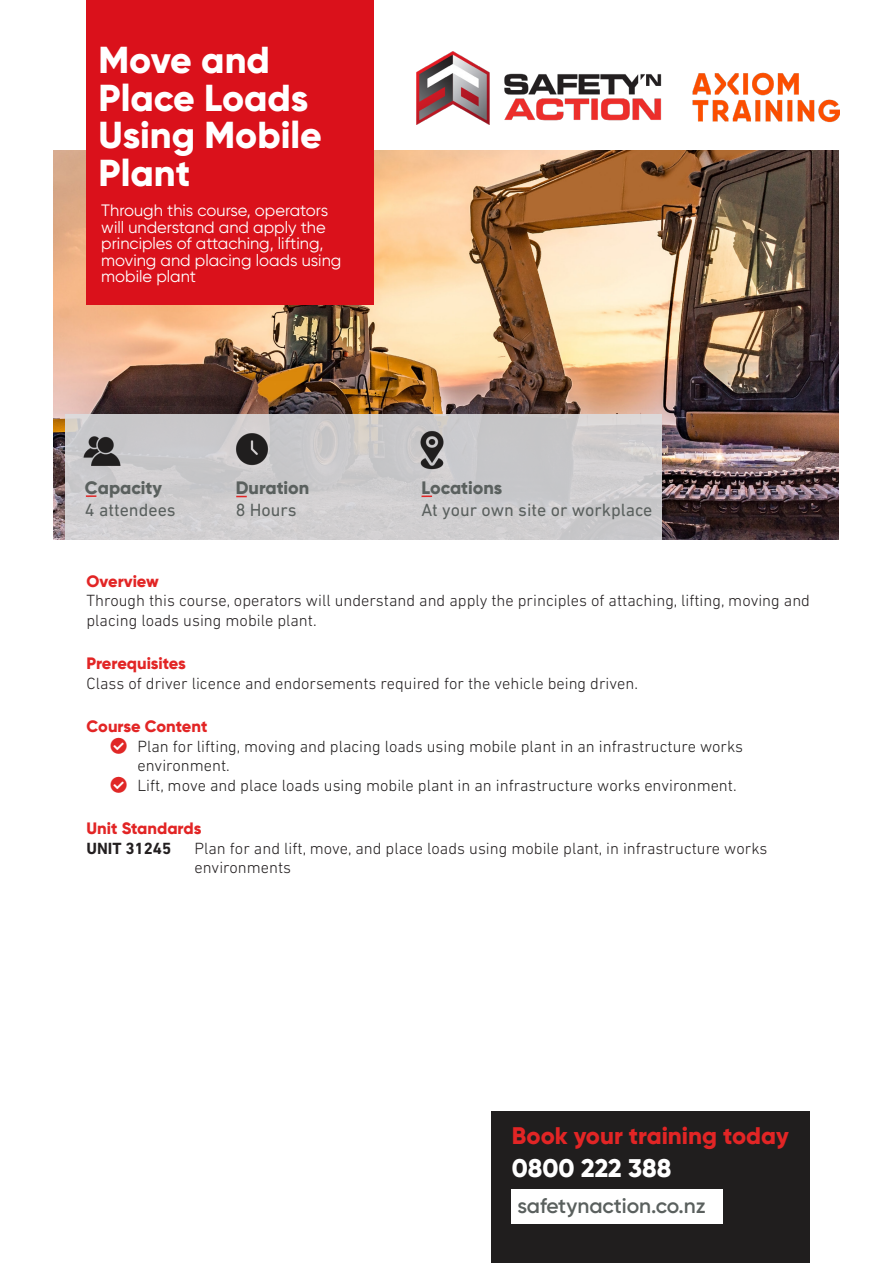
<style>
.page{position:relative;width:893px;height:1263px;background:#fff}
.page>*{position:absolute;margin:0;border:0;box-sizing:border-box;transform-origin:0 0}
.t1{font:800 37.5px/37.5px "Gilroy";color:#fff}
.Content_Source_Sans_7_Gray{font:800 25.5px "Gilroy";color:#fff}
.Book_your_training_today{font:800 24px "Gilroy";color:#e22525}
.Content_Titillium_23_Bold_White{font:600 21px "Gilroy";color:#5a605e}
.Content_Source_Sans_6_Gray{font:18px "DIN Next LT Pro";color:#5a605e}
.Content_Source_Sans_6_Gray-2{font:800 18px "Gilroy";color:#5a605e}
.t2{font:300 16.5px/19.5px "DIN Next LT Pro";color:#231f20}
.t3{font:300 16.5px/19.5px "DIN Next LT Pro";color:#201e1e}
.Content_Titillium_11_SBold_Blue{font:16.5px/16.5px "Gilroy";color:#fff}
.Subheadings{font:800 16.5px "Gilroy";color:#e22525}
.t4{font:700 16.5px "DIN Next LT Pro";color:#231f20}
</style>
<div class="page">
<div style="left:491px;top:1111px;width:318px;height:152px;background:#201e1e"></div>
<img style="left:53px;top:150px;width:786px;height:389px">
<div style="left:87px;top:0;width:287px;height:304px;background:#da111b"></div>
<svg style="left:65px;top:414px;width:597px;height:11px;background:#cdcbcc"></svg>
<img style="left:65px;top:425px;width:597px;height:115px">
<img style="left:409px;top:428px;width:46px;height:43px">
<img style="left:235px;top:432px;width:34px;height:34px">
<img style="left:79px;top:429px;width:46px;height:45px">
<svg style="left:86px;top:495px;width:10px;height:2px"></svg>
<div style="left:512px;top:1189px;width:211px;height:34px;background:#fff"></div>
<img style="left:416px;top:52px;width:424px;height:72px">
<p class="t1" style="left:99px;top:41px;width:225px">Move and<br>Place Loads<br>Using Mobile<br>Plant</p>
<p class="Content_Titillium_11_SBold_Blue" style="left:101px;top:202px;width:242px">Through this course, operators will understand and apply the principles of attaching, lifting, moving and placing loads using mobile plant</p>
<p class="Content_Source_Sans_6_Gray-2" style="left:85px;top:476px;width:79px">Capacity</p>
<p class="Content_Source_Sans_6_Gray" style="left:85px;top:499px;width:92px">4 attendees</p>
<p class="Content_Source_Sans_6_Gray-2" style="left:236px;top:476px;width:75px">Duration</p>
<p class="Content_Source_Sans_6_Gray" style="left:236px;top:499px;width:62px">8 Hours</p>
<p class="Content_Source_Sans_6_Gray-2" style="left:422px;top:476px;width:82px">Locations</p>
<p class="Content_Source_Sans_6_Gray" style="left:422px;top:499px;width:232px">At your own site or workplace</p>
<p class="Subheadings" style="left:87px;top:570px;width:74px">Overview</p>
<p class="t2" style="left:87px;top:591px;width:725px">Through this course, operators will understand and apply the principles of attaching, lifting, moving and</p>
<p class="t2" style="left:87px;top:610px;width:232px">placing loads using mobile plant.</p>
<p class="Subheadings" style="left:87px;top:653px;width:101px">Prerequisites</p>
<p class="t2" style="left:87px;top:673px;width:553px">Class of driver licence and endorsements required for the vehicle being driven.</p>
<p class="Subheadings" style="left:87px;top:716px;width:123px">Course Content</p>
<p class="t3" style="left:138px;top:736px;width:607px">Plan for lifting, moving and placing loads using mobile plant in an infrastructure works environment.</p>
<p class="t3" style="left:138px;top:775px;width:601px">Lift, move and place loads using mobile plant in an infrastructure works environment.</p>
<p class="Subheadings" style="left:87px;top:818px;width:116px">Unit Standards</p>
<p class="t4" style="left:87px;top:838px;width:86px">UNIT 31245</p>
<p class="t2" style="left:195px;top:838px;width:574px">Plan for and lift, move, and place loads using mobile plant, in infrastructure works environments</p>
<p class="Book_your_training_today" style="left:512px;top:1120px;width:278px">Book your training today</p>
<p class="Content_Source_Sans_7_Gray" style="left:512px;top:1152px;width:161px">0800 222 388</p>
<p class="Content_Titillium_23_Bold_White" style="left:517px;top:1193px;width:190px">safetynaction.co.nz</p>
</div>
